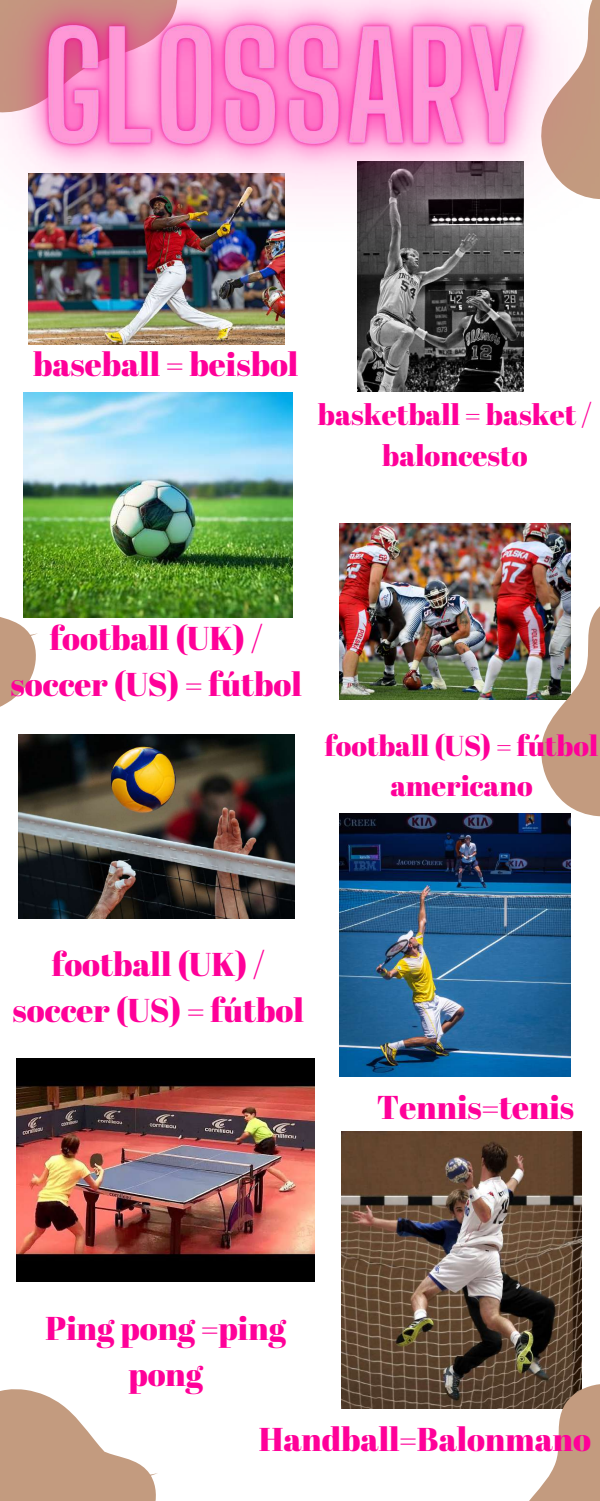
<style>
.page{position:relative;width:600px;height:1501px;background:#fff}
.page>*{position:absolute;margin:0;border:0;box-sizing:border-box;transform-origin:0 0}
.t1{font:33px/46.1px "Abril Fatface";color:#f09;text-align:center}
.t2{font:29.2px/40.2px "Abril Fatface";color:#f09;text-align:center}
.t3{font:28.7px/40.1px "Abril Fatface";color:#f09;text-align:center}
</style>
<div class="page">
<img style="left:358px;top:338px;width:165px;height:54px">
<img style="left:24px;top:392px;width:268px;height:225px">
<img style="left:339px;top:523px;width:232px;height:176px">
<img style="left:18px;top:734px;width:276px;height:184px">
<img style="left:28px;top:338px;width:256px;height:6px">
<img style="left:339px;top:813px;width:232px;height:263px">
<img style="left:17px;top:1058px;width:298px;height:223px">
<img style="left:342px;top:1131px;width:240px;height:277px">
<img style="left:540px;top:591px;width:60px;height:226px">
<svg style="left:0;top:1389px;width:157px;height:111px"></svg>
<svg style="left:511px;top:1382px;width:89px;height:118px"></svg>
<svg style="left:0;top:548px;width:38px;height:226px"></svg>
<img style="left:0;top:0;width:600px;height:338px">
<p class="t1" style="left:33px;top:340px;width:267px">baseball = beisbol</p>
<p class="t2" style="left:318px;top:394px;width:275px">basketball = basket / baloncesto</p>
<p class="t1" style="left:11px;top:614px;width:293px">football (UK) / soccer (US) = fútbol</p>
<p class="t3" style="left:325px;top:724px;width:275px">football (US) = fútbol americano</p>
<p class="t1" style="left:13px;top:940px;width:293px">football (UK) / soccer (US) = fútbol</p>
<p class="t1" style="left:377px;top:1082px;width:199px">Tennis=tenis</p>
<p class="t1" style="left:46px;top:1303px;width:242px">Ping pong =ping pong</p>
<p class="t1" style="left:259px;top:1414px;width:334px">Handball=Balonmano</p>
</div>
